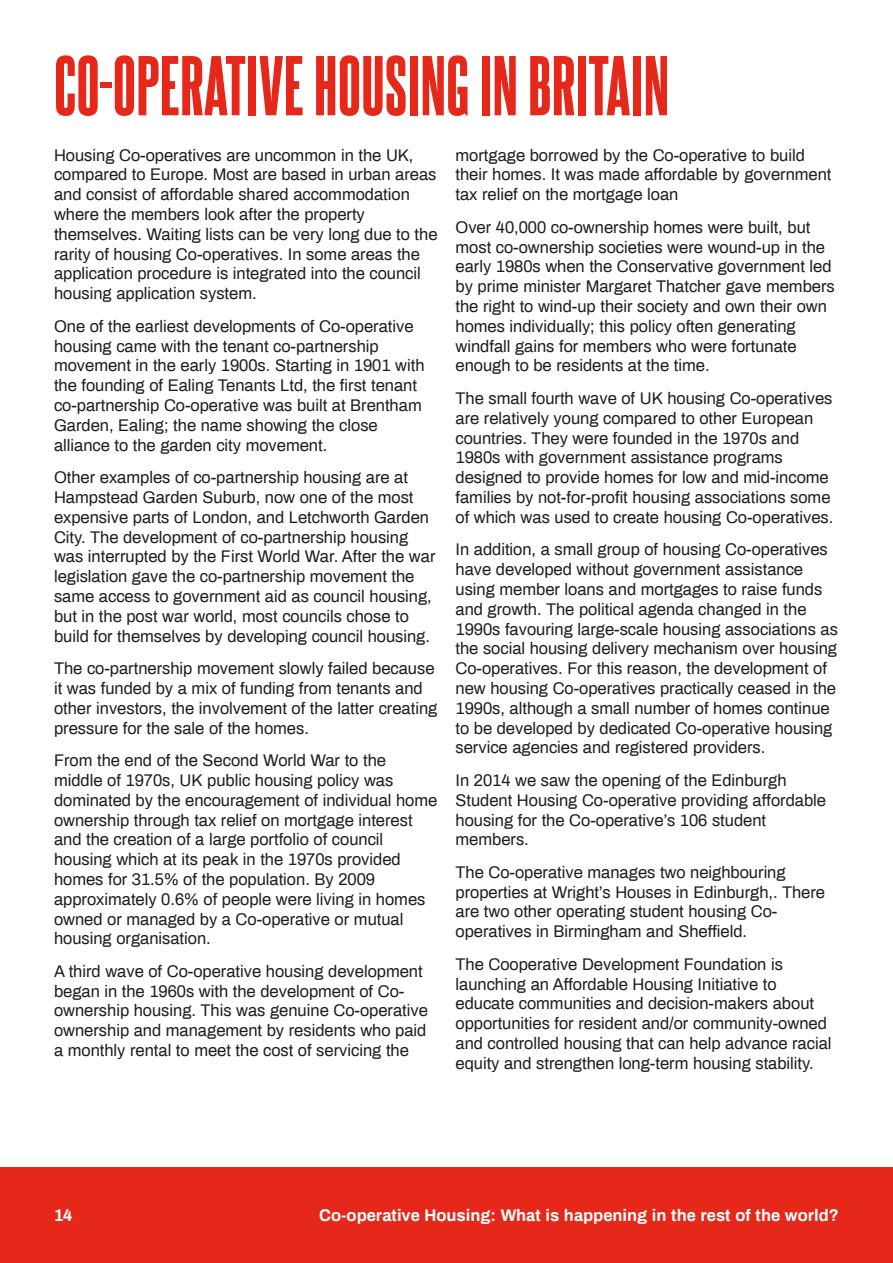
<style>
.page{position:relative;width:893px;height:1263px;background:#fff}
.page>*{position:absolute;margin:0;border:0;box-sizing:border-box;transform-origin:0 0}
.t1{font:72px "Steelfish Eb";color:#e52819}
.t2{font:16.5px/19.8px "Archivo";color:#1d1d1b}
.t3{font:700 16.5px "Archivo";color:#fff}
</style>
<div class="page">
<div style="left:0;top:1167px;width:893px;height:96px;background:#e52819"></div>
<h1 class="t1" style="left:54px;top:34px;width:617px">CO-OPERATIVE HOUSING IN BRITAIN</h1>
<p class="t2" style="left:54px;top:144px;width:385px">Housing Co-operatives are uncommon in the UK, compared to Europe. Most are based in urban areas and consist of affordable shared accommodation where the members look after the property themselves. Waiting lists can be very long due to the rarity of housing Co-operatives. In some areas the application procedure is integrated into the council housing application system.</p>
<p class="t2" style="left:54px;top:315px;width:372px">One of the earliest developments of Co-operative housing came with the tenant co-partnership movement in the early 1900s. Starting in 1901 with the founding of Ealing Tenants Ltd, the first tenant co-partnership Co-operative was built at Brentham Garden, Ealing; the name showing the close alliance to the garden city movement.</p>
<p class="t2" style="left:54px;top:467px;width:383px">Other examples of co-partnership housing are at Hampstead Garden Suburb, now one of the most expensive parts of London, and Letchworth Garden City. The development of co-partnership housing was interrupted by the First World War. After the war legislation gave the co-partnership movement the same access to government aid as council housing, but in the post war world, most councils chose to build for themselves by developing council housing.</p>
<p class="t2" style="left:54px;top:658px;width:385px">The co-partnership movement slowly failed because it was funded by a mix of funding from tenants and other investors, the involvement of the latter creating pressure for the sale of the homes.</p>
<p class="t2" style="left:54px;top:750px;width:385px">From the end of the Second World War to the middle of 1970s, UK public housing policy was dominated by the encouragement of individual home ownership through tax relief on mortgage interest and the creation of a large portfolio of council housing which at its peak in the 1970s provided homes for 31.5% of the population. By 2009 approximately 0.6% of people were living in homes owned or managed by a Co-operative or mutual housing organisation.</p>
<p class="t2" style="left:54px;top:960px;width:375px">A third wave of Co-operative housing development began in the 1960s with the development of Co&shy;ownership housing. This was genuine Co-operative ownership and management by residents who paid a monthly rental to meet the cost of servicing the</p>
<p class="t2" style="left:455px;top:144px;width:378px">mortgage borrowed by the Co-operative to build their homes. It was made affordable by government tax relief on the mortgage loan</p>
<p class="t2" style="left:455px;top:216px;width:381px">Over 40,000 co-ownership homes were built, but most co-ownership societies were wound-up in the early 1980s when the Conservative government led by prime minister Margaret Thatcher gave members the right to wind-up their society and own their own homes individually; this policy often generating windfall gains for members who were fortunate enough to be residents at the time.</p>
<p class="t2" style="left:455px;top:388px;width:379px">The small fourth wave of UK housing Co-operatives are relatively young compared to other European countries. They were founded in the 1970s and 1980s with government assistance programs designed to provide homes for low and mid-income families by not-for-profit housing associations some of which was used to create housing Co-operatives.</p>
<p class="t2" style="left:455px;top:539px;width:384px">In addition, a small group of housing Co-operatives have developed without government assistance using member loans and mortgages to raise funds and growth. The political agenda changed in the 1990s favouring large-scale housing associations as the social housing delivery mechanism over housing Co-operatives. For this reason, the development of new housing Co-operatives practically ceased in the 1990s, although a small number of homes continue to be developed by dedicated Co-operative housing service agencies and registered providers.</p>
<p class="t2" style="left:455px;top:769px;width:372px">In 2014 we saw the opening of the Edinburgh Student Housing Co-operative providing affordable housing for the Co-operative’s 106 student members.</p>
<p class="t2" style="left:455px;top:861px;width:371px">The Co-operative manages two neighbouring properties at Wright’s Houses in Edinburgh,. There are two other operating student housing Co&shy;operatives in Birmingham and Sheffield.</p>
<p class="t2" style="left:455px;top:953px;width:378px">The Cooperative Development Foundation is launching an Affordable Housing Initiative to educate communities and decision-makers about opportunities for resident and/or community-owned and controlled housing that can help advance racial equity and strengthen long-term housing stability.</p>
<p class="t3" style="left:54px;top:1204px;width:20px">14</p>
<p class="t3" style="left:319px;top:1204px;width:521px">Co-operative Housing: What is happening in the rest of the world?</p>
</div>
